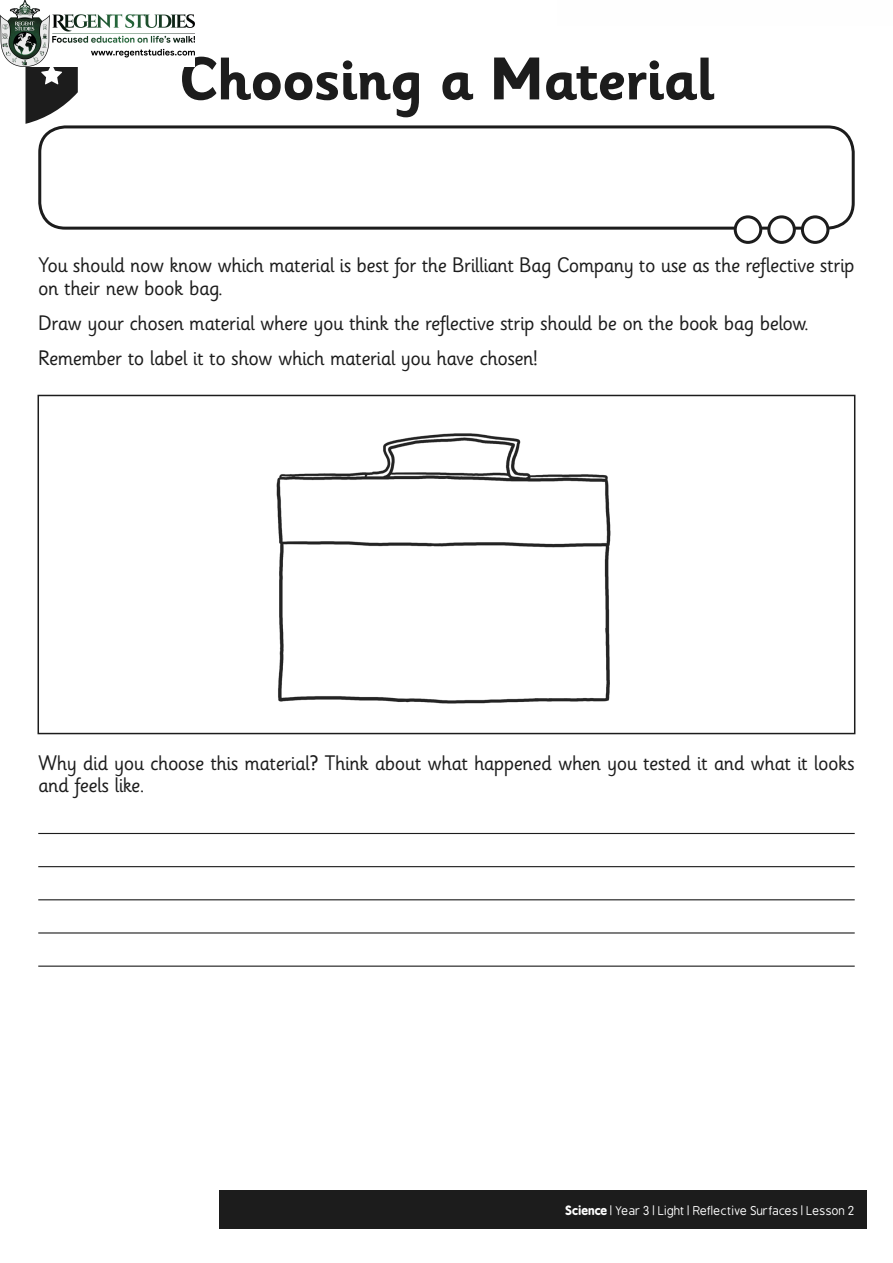
<style>
.page{position:relative;width:893px;height:1263px;background:#fff}
.page>*{position:absolute;margin:0;border:0;box-sizing:border-box;transform-origin:0 0}
.t1{font:700 60px "Sassoon Infant Rg";letter-spacing:-.025em;color:#1c1c1c}
.t2{font:21px/22.5px "Sassoon Infant Rg";letter-spacing:-.025em;color:#1c1c1c}
.Footer_Text{font:12px "B Preplay";color:#fff}
.s1{font-weight:700}
</style>
<div class="page">
<svg style="left:26px;top:66px;width:52px;height:58px"></svg>
<div style="left:220px;top:1190px;width:647px;height:38px;background:#1c1c1c"></div>
<div style="left:38px;top:125px;width:817px;height:105px;border:3px solid #1c1c1c;border-radius:26px"></div>
<div style="left:735px;top:217px;width:26px;height:25px;background:#fff;border-radius:50%"></div>
<div style="left:734px;top:215px;width:28px;height:29px;border:3px solid #1c1c1c;border-radius:50%"></div>
<div style="left:769px;top:217px;width:25px;height:25px;background:#fff;border-radius:50%"></div>
<div style="left:767px;top:215px;width:29px;height:29px;border:3px solid #1c1c1c;border-radius:50%"></div>
<div style="left:802px;top:217px;width:26px;height:25px;background:#fff;border-radius:50%"></div>
<div style="left:801px;top:215px;width:28px;height:29px;border:3px solid #1c1c1c;border-radius:50%"></div>
<img style="left:276px;top:433px;width:335px;height:271px">
<div style="left:38px;top:395px;width:817px;height:339px;border:2px solid #1c1c1c"></div>
<hr style="left:38px;top:833px;width:817px;height:1px;background:#1c1c1c">
<hr style="left:38px;top:866px;width:817px;height:1px;background:#1c1c1c">
<hr style="left:38px;top:899px;width:817px;height:1px;background:#1c1c1c">
<hr style="left:38px;top:932px;width:817px;height:1px;background:#1c1c1c">
<hr style="left:38px;top:965px;width:817px;height:2px;background:#1c1c1c">
<img style="left:0;top:0;width:194px;height:66px">
<p class="t1" style="left:179px;top:45px;width:537px">Choosing a Material</p>
<p class="t2" style="left:38px;top:255px;width:818px">You should now know which material is best for the Brilliant Bag Company to use as the reflective strip on their new book bag.</p>
<p class="t2" style="left:38px;top:313px;width:772px">Draw your chosen material where you think the reflective strip should be on the book bag below.</p>
<p class="t2" style="left:38px;top:348px;width:501px">Remember to label it to show which material you have chosen!</p>
<p class="t2" style="left:38px;top:752px;width:818px">Why did you choose this material? Think about what happened when you tested it and what it looks and feels like.</p>
<p class="Footer_Text" style="left:565px;top:1204px;width:291px"><span class="s1">Science</span> | Year 3 | Light | Reflective Surfaces | Lesson 2</p>
</div>
